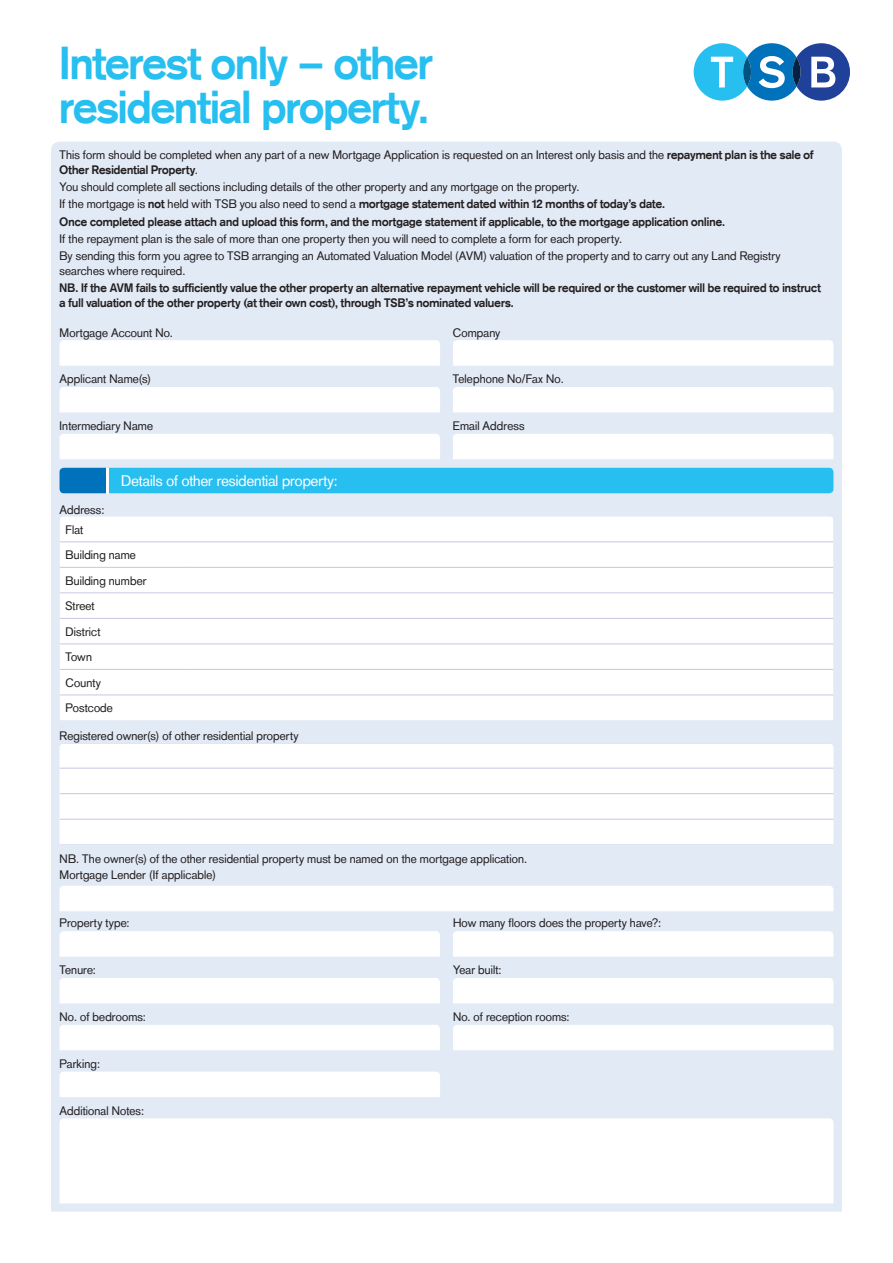
<style>
.page{position:relative;width:893px;height:1263px;background:#fff}
.page>*{position:absolute;margin:0;border:0;box-sizing:border-box;transform-origin:0 0}
.Page_Headline{font:700 45px/44.2px "Basic Commercialfor TSB";letter-spacing:-.005em;color:#26bff0}
.F-HEAD{font:15px "Basic Commercialfor TSB";letter-spacing:.005em;color:#fff}
.Body_Copy__Single_Co{font:12px/15px "Basic Commercialfor TSB";letter-spacing:.015em;color:#231f20}
.Body_Copy__Single_Co-2{font:700 12px/15px "Basic Commercialfor TSB";letter-spacing:.015em;color:#231f20}
.Body_Copy_8_10{font:12px "Basic Commercialfor TSB";letter-spacing:.015em;color:#231f20}
.s1{font-weight:700}
.s2{font-weight:400}
</style>
<div class="page">
<svg style="left:693px;top:43px;width:157px;height:58px"></svg>
<div style="left:51px;top:142px;width:791px;height:1069px;background:#e2eaf6"></div>
<svg style="left:60px;top:340px;width:380px;height:26px"></svg>
<svg style="left:60px;top:886px;width:773px;height:25px"></svg>
<svg style="left:60px;top:387px;width:380px;height:25px"></svg>
<svg style="left:60px;top:434px;width:380px;height:25px"></svg>
<svg style="left:453px;top:340px;width:380px;height:26px"></svg>
<svg style="left:453px;top:387px;width:380px;height:25px"></svg>
<svg style="left:453px;top:434px;width:380px;height:25px"></svg>
<div style="left:60px;top:468px;width:773px;height:25px;background:#26bff0"></div>
<hr style="left:106px;top:468px;width:2px;height:25px;background:#fff">
<svg style="left:60px;top:516px;width:773px;height:204px"></svg>
<hr style="left:60px;top:542px;width:127px;height:1px;background:#c7c8e4">
<hr style="left:187px;top:542px;width:646px;height:1px;background:#c7c8e4">
<hr style="left:60px;top:593px;width:127px;height:1px;background:#c7c8e4">
<hr style="left:187px;top:593px;width:646px;height:1px;background:#c7c8e4">
<hr style="left:60px;top:618px;width:127px;height:1px;background:#c7c8e4">
<hr style="left:187px;top:618px;width:646px;height:1px;background:#c7c8e4">
<hr style="left:60px;top:567px;width:127px;height:1px;background:#c7c8e4">
<hr style="left:187px;top:567px;width:646px;height:1px;background:#c7c8e4">
<hr style="left:60px;top:644px;width:127px;height:1px;background:#c7c8e4">
<hr style="left:187px;top:644px;width:646px;height:1px;background:#c7c8e4">
<hr style="left:60px;top:669px;width:127px;height:1px;background:#c7c8e4">
<hr style="left:187px;top:669px;width:646px;height:1px;background:#c7c8e4">
<hr style="left:60px;top:695px;width:127px;height:1px;background:#c7c8e4">
<hr style="left:187px;top:695px;width:646px;height:1px;background:#c7c8e4">
<svg style="left:60px;top:743px;width:773px;height:101px"></svg>
<hr style="left:60px;top:768px;width:127px;height:1px;background:#c7c8e4">
<hr style="left:187px;top:768px;width:646px;height:1px;background:#c7c8e4">
<hr style="left:60px;top:819px;width:127px;height:1px;background:#c7c8e4">
<hr style="left:187px;top:819px;width:646px;height:1px;background:#c7c8e4">
<hr style="left:60px;top:844px;width:127px;height:1px;background:#c7c8e4">
<hr style="left:187px;top:844px;width:646px;height:1px;background:#c7c8e4">
<hr style="left:60px;top:793px;width:127px;height:1px;background:#c7c8e4">
<hr style="left:187px;top:793px;width:646px;height:1px;background:#c7c8e4">
<svg style="left:60px;top:931px;width:380px;height:26px"></svg>
<svg style="left:453px;top:931px;width:380px;height:26px"></svg>
<svg style="left:60px;top:978px;width:380px;height:25px"></svg>
<svg style="left:453px;top:978px;width:380px;height:25px"></svg>
<svg style="left:60px;top:1025px;width:380px;height:25px"></svg>
<svg style="left:453px;top:1025px;width:380px;height:25px"></svg>
<svg style="left:60px;top:1071px;width:380px;height:26px"></svg>
<svg style="left:60px;top:1118px;width:773px;height:85px"></svg>
<p class="Page_Headline" style="left:60px;top:41px;width:374px">Interest only – other residential property.</p>
<p class="Body_Copy__Single_Co" style="left:60px;top:148px;width:755px">This form should be completed when any part of a new Mortgage Application is requested on an Interest only basis and the <span class="s1">repayment plan is the sale of<br>Other Residential Property</span>.</p>
<p class="Body_Copy__Single_Co" style="left:60px;top:180px;width:522px">You should complete all sections including details of the other property and any mortgage on the property.</p>
<p class="Body_Copy__Single_Co-2" style="left:60px;top:197px;width:607px"><span class="s2">If the mortgage is</span> not <span class="s2">held with TSB you also need to send a</span> mortgage statement dated within 12 months of today’s date.</p>
<p class="Body_Copy__Single_Co-2" style="left:60px;top:214px;width:667px">Once completed please attach and upload this form, and the mortgage statement if applicable, to the mortgage application online.</p>
<p class="Body_Copy__Single_Co" style="left:60px;top:231px;width:564px">If the repayment plan is the sale of more than one property then you will need to complete a form for each property.</p>
<p class="Body_Copy__Single_Co" style="left:60px;top:248px;width:722px">By sending this form you agree to TSB arranging an Automated Valuation Model (AVM) valuation of the property and to carry out any Land Registry searches where required.</p>
<p class="Body_Copy__Single_Co-2" style="left:60px;top:280px;width:763px">NB. If the AVM fails to sufficiently value the other property an alternative repayment vehicle will be required or the customer will be required to instruct a full valuation of the other property (at their own cost), through TSB’s nominated valuers.</p>
<p class="Body_Copy_8_10" style="left:60px;top:325px;width:115px">Mortgage Account No.</p>
<p class="Body_Copy_8_10" style="left:60px;top:372px;width:93px">Applicant Name(s)</p>
<p class="Body_Copy_8_10" style="left:60px;top:419px;width:95px">Intermediary Name</p>
<p class="Body_Copy_8_10" style="left:453px;top:325px;width:49px">Company</p>
<p class="Body_Copy_8_10" style="left:453px;top:372px;width:112px">Telephone No/Fax No.</p>
<p class="Body_Copy_8_10" style="left:453px;top:419px;width:73px">Email Address</p>
<p class="Body_Copy_8_10" style="left:60px;top:502px;width:46px">Address:</p>
<p class="F-HEAD" style="left:121px;top:472px;width:218px">Details of other residential property:</p>
<p class="Body_Copy__Single_Co" style="left:66px;top:522px;width:19px">Flat</p>
<p class="Body_Copy__Single_Co" style="left:66px;top:547px;width:72px">Building name</p>
<p class="Body_Copy__Single_Co" style="left:66px;top:573px;width:82px">Building number</p>
<p class="Body_Copy__Single_Co" style="left:66px;top:598px;width:31px">Street</p>
<p class="Body_Copy__Single_Co" style="left:66px;top:624px;width:36px">District</p>
<p class="Body_Copy__Single_Co" style="left:66px;top:649px;width:28px">Town</p>
<p class="Body_Copy__Single_Co" style="left:66px;top:675px;width:37px">County</p>
<p class="Body_Copy__Single_Co" style="left:66px;top:700px;width:49px">Postcode</p>
<p class="Body_Copy_8_10" style="left:60px;top:728px;width:241px">Registered owner(s) of other residential property</p>
<p class="Body_Copy_8_10" style="left:60px;top:852px;width:469px">NB. The owner(s) of the other residential property must be named on the mortgage application.</p>
<p class="Body_Copy_8_10" style="left:60px;top:868px;width:158px">Mortgage Lender (If applicable)</p>
<p class="Body_Copy_8_10" style="left:60px;top:916px;width:72px">Property type:</p>
<p class="Body_Copy_8_10" style="left:453px;top:916px;width:210px">How many floors does the property have?:</p>
<p class="Body_Copy_8_10" style="left:60px;top:963px;width:38px">Tenure:</p>
<p class="Body_Copy_8_10" style="left:453px;top:963px;width:50px">Year built:</p>
<p class="Body_Copy_8_10" style="left:60px;top:1010px;width:88px">No. of bedrooms:</p>
<p class="Body_Copy_8_10" style="left:453px;top:1010px;width:118px">No. of reception rooms:</p>
<p class="Body_Copy_8_10" style="left:60px;top:1057px;width:42px">Parking:</p>
<p class="Body_Copy_8_10" style="left:60px;top:1103px;width:86px">Additional Notes:</p>
</div>
